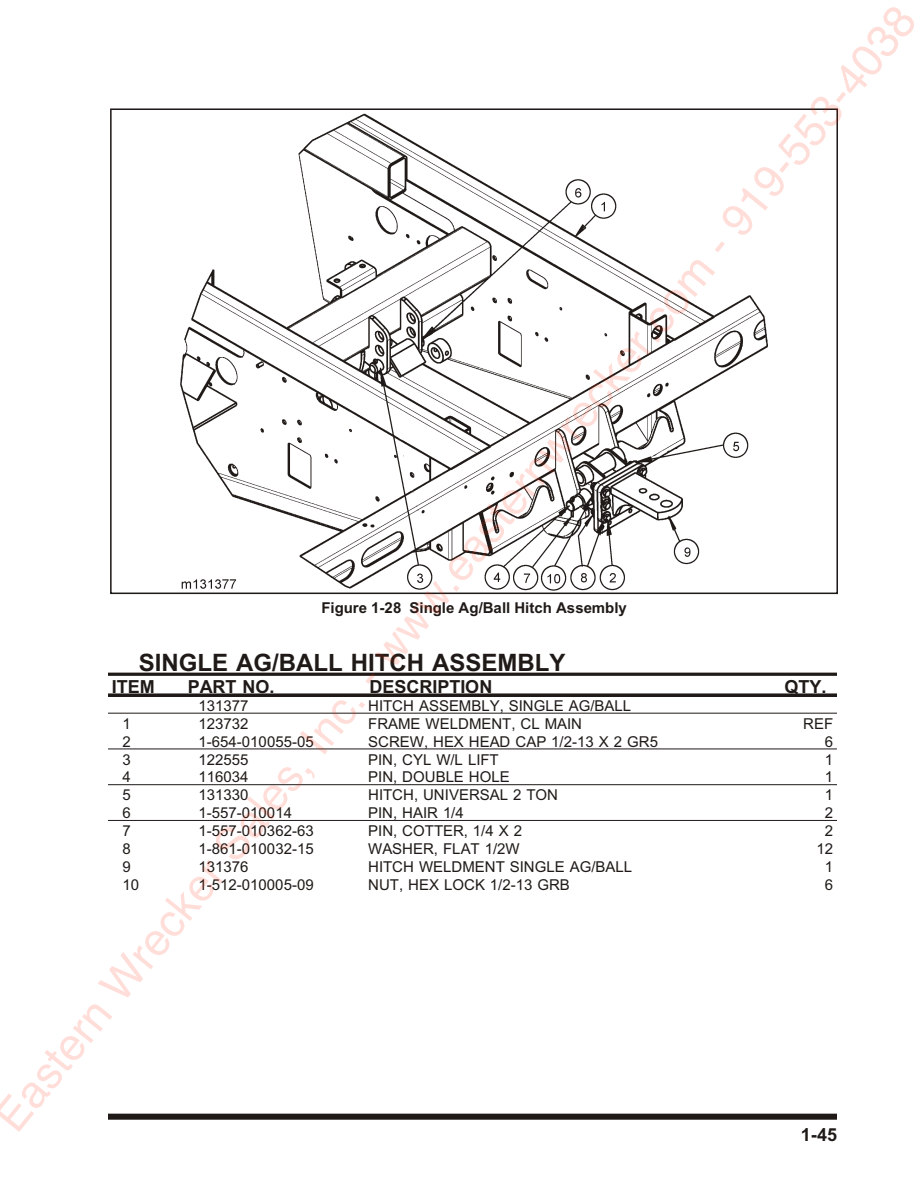
<style>
.page{position:relative;width:918px;height:1188px;background:#fff}
.page>*{position:absolute;margin:0;border:0;box-sizing:border-box;transform-origin:0 0}
.t1{font:45px "Helvetica";color:rgb(255 38 0/.15)}
.t2{font:700 24px "Arial";color:#1f1a17}
.t3{font:700 18px "Arial";color:#1f1a17}
.t4{font:15px "Arial";color:#1f1a17}
.t5{font:700 15px "Arial";color:#1f1a17}
</style>
<div class="page">
<hr style="left:108px;top:673px;width:729px;height:3px;background:#1f1a17">
<hr style="left:108px;top:694px;width:729px;height:3px;background:#1f1a17">
<hr style="left:108px;top:713px;width:729px;height:1px;background:#1f1a17">
<hr style="left:108px;top:749px;width:729px;height:1px;background:#1f1a17">
<hr style="left:108px;top:784px;width:729px;height:1px;background:#1f1a17">
<hr style="left:108px;top:820px;width:729px;height:1px;background:#1f1a17">
<div style="left:108px;top:1114px;width:729px;height:6px;background:#1f1a17"></div>
<img style="left:180px;top:113px;width:588px;height:478px">
<div style="left:110px;top:108px;width:728px;height:486px;border:2px solid #1f1a17"></div>
<h1 class="t1" style="left:-10px;top:1113px;width:1434px;rotate:-51deg">Eastern Wrecker Sales, Inc. - www.easternwrecker.com - 919-553-4038</h1>
<p class="t5" style="left:321px;top:603px;width:307px">Fig ure 1-28 Single Ag/Ball Hitch Assembly</p>
<h2 class="t2" style="left:139px;top:654px;width:428px">SINGLE AG/BALL HITCH ASSEMBLY</h2>
<p class="t3" style="left:112px;top:680px;width:45px">ITEM</p>
<p class="t3" style="left:188px;top:680px;width:88px">PART NO.</p>
<p class="t3" style="left:370px;top:680px;width:124px">DE SCRIP TION</p>
<p class="t3" style="left:785px;top:680px;width:44px">QTY.</p>
<p class="t4" style="left:199px;top:697px;width:52px">131377</p>
<p class="t4" style="left:368px;top:697px;width:264px">HITCH AS SEM BLY, SIN GLE AG/BALL</p>
<p class="t4" style="left:123px;top:715px;width:10px">1</p>
<p class="t4" style="left:199px;top:715px;width:52px">123732</p>
<p class="t4" style="left:368px;top:715px;width:215px">FRAME WELD MENT, CL MAIN</p>
<p class="t4" style="left:803px;top:715px;width:32px">REF</p>
<p class="t4" style="left:123px;top:733px;width:10px">2</p>
<p class="t4" style="left:199px;top:733px;width:117px">1-654-010055-05</p>
<p class="t4" style="left:368px;top:733px;width:291px">SCREW, HEX HEAD CAP 1/2-13 X 2 GR5</p>
<p class="t4" style="left:825px;top:733px;width:10px">6</p>
<p class="t4" style="left:123px;top:751px;width:10px">3</p>
<p class="t4" style="left:198px;top:751px;width:52px">122555</p>
<p class="t4" style="left:368px;top:751px;width:132px">PIN, CYL W/L LIFT</p>
<p class="t4" style="left:825px;top:751px;width:10px">1</p>
<p class="t4" style="left:123px;top:769px;width:10px">4</p>
<p class="t4" style="left:198px;top:769px;width:52px">116034</p>
<p class="t4" style="left:368px;top:769px;width:143px">PIN, DOU BLE HOLE</p>
<p class="t4" style="left:825px;top:769px;width:10px">1</p>
<p class="t4" style="left:123px;top:786px;width:10px">5</p>
<p class="t4" style="left:198px;top:786px;width:52px">131330</p>
<p class="t4" style="left:368px;top:786px;width:191px">HITCH, UNI VER SAL 2 TON</p>
<p class="t4" style="left:825px;top:786px;width:10px">1</p>
<p class="t4" style="left:123px;top:804px;width:10px">6</p>
<p class="t4" style="left:198px;top:804px;width:95px">1-557-010014</p>
<p class="t4" style="left:368px;top:804px;width:97px">PIN, HAIR 1/4</p>
<p class="t4" style="left:825px;top:804px;width:10px">2</p>
<p class="t4" style="left:123px;top:822px;width:10px">7</p>
<p class="t4" style="left:198px;top:822px;width:117px">1-557-010362-63</p>
<p class="t4" style="left:368px;top:822px;width:155px">PIN, COT TER, 1/4 X 2</p>
<p class="t4" style="left:825px;top:822px;width:10px">2</p>
<p class="t4" style="left:123px;top:840px;width:10px">8</p>
<p class="t4" style="left:198px;top:840px;width:117px">1- 861- 010032- 15</p>
<p class="t4" style="left:368px;top:840px;width:153px">WASHER, FLAT 1/2W</p>
<p class="t4" style="left:817px;top:840px;width:18px">12</p>
<p class="t4" style="left:123px;top:858px;width:10px">9</p>
<p class="t4" style="left:198px;top:858px;width:52px">131376</p>
<p class="t4" style="left:368px;top:858px;width:266px">HITCH WELD MENT SINGLE AG/BALL</p>
<p class="t4" style="left:825px;top:858px;width:10px">1</p>
<p class="t4" style="left:123px;top:876px;width:18px">10</p>
<p class="t4" style="left:198px;top:876px;width:117px">1-512-010005-09</p>
<p class="t4" style="left:368px;top:876px;width:203px">NUT, HEX LOCK 1/2-13 GRB</p>
<p class="t4" style="left:825px;top:876px;width:10px">6</p>
<p class="t3" style="left:801px;top:1128px;width:38px">1-45</p>
</div>
